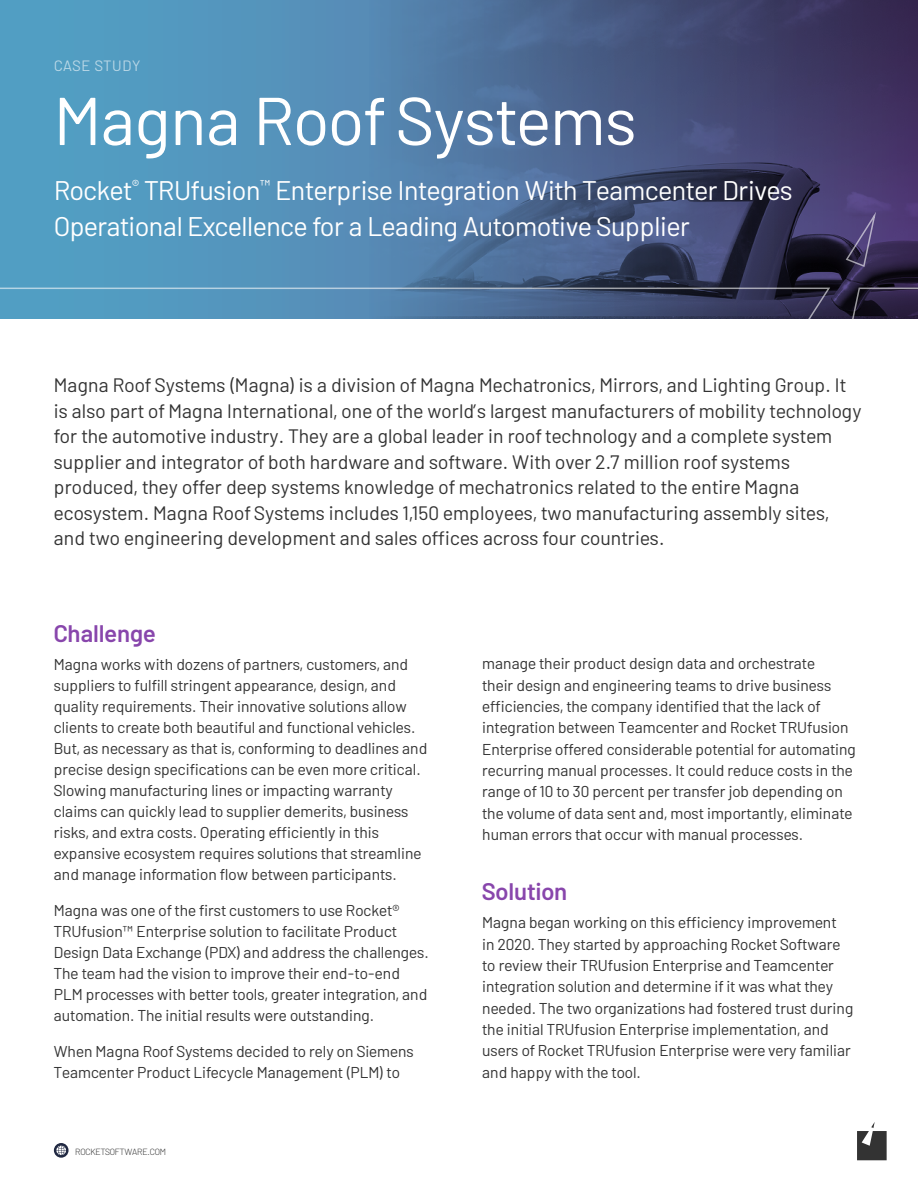
<style>
.page{position:relative;width:918px;height:1188px;background:#fff}
.page>*{position:absolute;margin:0;border:0;box-sizing:border-box;transform-origin:0 0}
.t1{font:67.5px "Barlow";letter-spacing:-.005em;color:#fff}
.t2{font:27px/36px "Barlow";letter-spacing:-.01em;color:#fff}
.t3{font:600 24px "Barlow";letter-spacing:-.005em;color:#8846ac}
.t4{font:19.5px/25.5px "Barlow";letter-spacing:.005em;color:#333}
.t5{font:15.75px/21px "Barlow";color:#333}
.t6{font:15px "Barlow";letter-spacing:.05em;color:#fff}
.t7{font:300 9px "Barlow";letter-spacing:-.015em;color:#333}
</style>
<div class="page">
<div style="left:0;top:0;width:918px;height:319px;background:#539ac0"></div>
<img style="left:300px;top:0;width:618px;height:319px">
<svg style="left:845px;top:208px;width:73px;height:111px"></svg>
<svg style="left:0;top:287px;width:832px;height:32px"></svg>
<svg style="left:857px;top:1122px;width:30px;height:38px"></svg>
<svg style="left:54px;top:1143px;width:15px;height:15px"></svg>
<p class="t6" style="left:54px;top:55px;width:88px">CASE STUDY</p>
<h1 class="t1" style="left:54px;top:72px;width:584px">Magna Roof Systems</h1>
<h2 class="t2" style="left:54px;top:170px;width:740px">Rocket<sup>®</sup> TRUfusion<sup>™</sup> Enterprise Integration With Teamcenter Drives<br>Operational Excellence for a Leading Automotive Supplier</h2>
<p class="t4" style="left:54px;top:371px;width:809px">Magna Roof Systems (Magna) is a division of Magna Mechatronics, Mirrors, and Lighting Group. It is also part of Magna International, one of the world’s largest manufacturers of mobility technology for the automotive industry. They are a global leader in roof technology and a complete system supplier and integrator of both hardware and software. With over 2.7 million roof systems produced, they offer deep systems knowledge of mechatronics related to the entire Magna ecosystem. Magna Roof Systems includes 1,150 employees, two manufacturing assembly sites, and two engineering development and sales offices across four countries.</p>
<h3 class="t3" style="left:54px;top:616px;width:103px">Challenge</h3>
<p class="t5" style="left:54px;top:652px;width:375px">Magna works with dozens of partners, customers, and suppliers to fulfill stringent appearance, design, and quality requirements. Their innovative solutions allow clients to create both beautiful and functional vehicles.<br>But, as necessary as that is, conforming to deadlines and precise design specifications can be even more critical.<br>Slowing manufacturing lines or impacting warranty claims can quickly lead to supplier demerits, business risks, and extra costs. Operating efficiently in this expansive ecosystem requires solutions that streamline and manage information flow between participants.</p>
<p class="t5" style="left:54px;top:898px;width:376px">Magna was one of the first customers to use Rocket® TRUfusion™ Enterprise solution to facilitate Product Design Data Exchange (PDX) and address the challenges.<br>The team had the vision to improve their end-to-end PLM processes with better tools, greater integration, and automation. The initial results were outstanding.</p>
<p class="t5" style="left:54px;top:1039px;width:361px">When Magna Roof Systems decided to rely on Siemens<br>Teamcenter Product Lifecycle Management (PLM) to</p>
<p class="t7" style="left:75px;top:1145px;width:92px">ROCKETSOFTWARE.COM</p>
<p class="t5" style="left:482px;top:652px;width:375px">manage their product design data and orchestrate<br>their design and engineering teams to drive business efficiencies, the company identified that the lack of integration between Teamcenter and Rocket TRUfusion Enterprise offered considerable potential for automating recurring manual processes. It could reduce costs in the range of 10 to 30 percent per transfer job depending on the volume of data sent and, most importantly, eliminate human errors that occur with manual processes.</p>
<h3 class="t3" style="left:482px;top:874px;width:87px">Solution</h3>
<p class="t5" style="left:482px;top:911px;width:373px">Magna began working on this efficiency improvement<br>in 2020. They started by approaching Rocket Software to review their TRUfusion Enterprise and Teamcenter integration solution and determine if it was what they needed. The two organizations had fostered trust during the initial TRUfusion Enterprise implementation, and users of Rocket TRUfusion Enterprise were very familiar and happy with the tool.</p>
</div>
